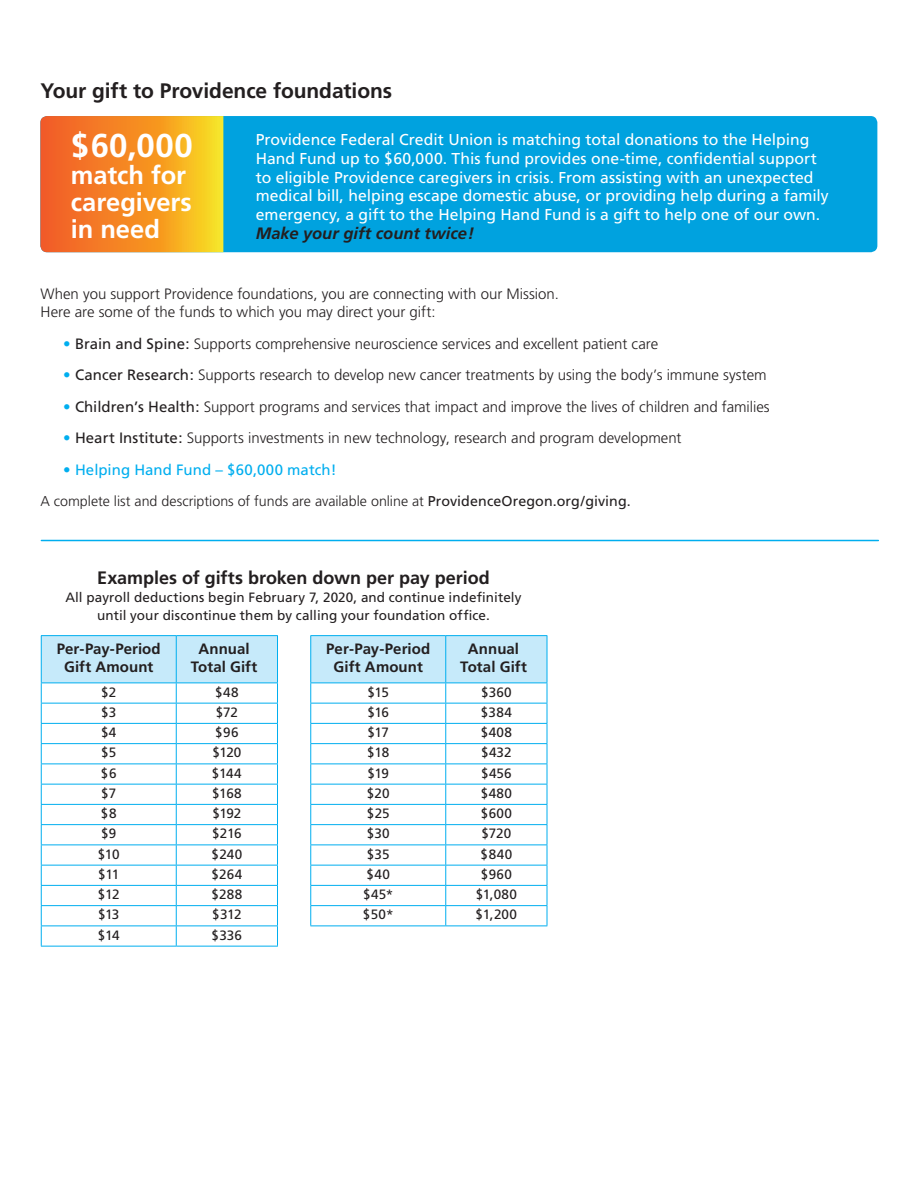
<style>
.page{position:relative;width:918px;height:1188px;background:#fff}
.page>*{position:absolute;margin:0;border:0;box-sizing:border-box;transform-origin:0 0}
.t1{font:700 33px "Frutiger";color:#fff}
.t2{font:700 25.5px/27px "Frutiger";letter-spacing:-.005em;color:#fff}
.t3{font:700 21px "Frutiger";letter-spacing:-.005em;color:#231f20}
.t4{font:700 18px "Frutiger";color:#231f20}
.t5{font:italic 700 16.5px "Frutiger";color:#231f20}
.t6{font:15.75px/18.8px "Frutiger";color:#fff}
.t7{font:300 15px/18px "Frutiger";color:#231f20}
.t8{font:700 15px "Frutiger";letter-spacing:.005em;color:#231f20}
.t9{font:15px "Frutiger";letter-spacing:.005em;color:#00aeef}
.t10{font:300 14.25px "Frutiger";color:#231f20}
.t11{font:13.5px/18px "Frutiger";letter-spacing:.005em;color:#231f20;text-align:center}
.s1{font-weight:400;color:#00aeef}
.s2{font-weight:400}
</style>
<div class="page">
<hr style="left:41px;top:635px;width:135px;height:1px;background:#00aeef">
<hr style="left:176px;top:635px;width:102px;height:1px;background:#00aeef">
<svg style="left:41px;top:636px;width:237px;height:310px"></svg>
<hr style="left:41px;top:824px;width:135px;height:1px;background:#00aeef">
<hr style="left:176px;top:824px;width:102px;height:1px;background:#00aeef">
<hr style="left:41px;top:845px;width:135px;height:1px;background:#00aeef">
<hr style="left:176px;top:845px;width:102px;height:1px;background:#00aeef">
<hr style="left:41px;top:865px;width:135px;height:1px;background:#00aeef">
<hr style="left:176px;top:865px;width:102px;height:1px;background:#00aeef">
<hr style="left:41px;top:885px;width:135px;height:1px;background:#00aeef">
<hr style="left:176px;top:885px;width:102px;height:1px;background:#00aeef">
<hr style="left:41px;top:905px;width:135px;height:1px;background:#00aeef">
<hr style="left:176px;top:905px;width:102px;height:1px;background:#00aeef">
<hr style="left:41px;top:926px;width:135px;height:1px;background:#00aeef">
<hr style="left:176px;top:926px;width:102px;height:1px;background:#00aeef">
<hr style="left:41px;top:946px;width:135px;height:1px;background:#00aeef">
<hr style="left:176px;top:946px;width:102px;height:1px;background:#00aeef">
<hr style="left:41px;top:540px;width:837px;height:1px;background:#00aeef">
<div style="left:40px;top:116px;width:837px;height:136px;background:#00a2df;border-radius:7px"></div>
<svg style="left:40px;top:116px;width:183px;height:136px;background:#f49225"></svg>
<hr style="left:310px;top:635px;width:136px;height:1px;background:#00aeef">
<hr style="left:446px;top:635px;width:101px;height:1px;background:#00aeef">
<hr style="left:310px;top:926px;width:136px;height:1px;background:#00aeef">
<hr style="left:446px;top:926px;width:101px;height:1px;background:#00aeef">
<svg style="left:310px;top:636px;width:238px;height:290px"></svg>
<hr style="left:310px;top:683px;width:136px;height:1px;background:#00aeef">
<hr style="left:446px;top:683px;width:101px;height:1px;background:#00aeef">
<hr style="left:310px;top:703px;width:136px;height:1px;background:#00aeef">
<hr style="left:446px;top:703px;width:101px;height:1px;background:#00aeef">
<p class="t3" style="left:40px;top:78px;width:353px">Your gift to Providence foundations</p>
<p class="t1" style="left:71px;top:126px;width:123px">$60,000</p>
<p class="t2" style="left:71px;top:161px;width:122px">match for caregivers in need</p>
<p class="t6" style="left:256px;top:130px;width:575px">Providence Federal Credit Union is matching total donations to the Helping Hand Fund up to $60,000. This fund provides one-time, confidential support to eligible Providence caregivers in crisis. From assisting with an unexpected medical bill, helping escape domestic abuse, or providing help during a family emergency, a gift to the Helping Hand Fund is a gift to help one of our own.</p>
<p class="t5" style="left:256px;top:224px;width:220px">Make your gift count twice!</p>
<p class="t7" style="left:40px;top:286px;width:520px">When you support Providence foundations, you are connecting with our Mission.<br>Here are some of the funds to which you may direct your gift:</p>
<p class="t7" style="left:63px;top:335px;width:597px"><span class="s1">•</span> <span class="s2">Brain and Spine:</span> Supports comprehensive neuroscience services and excellent patient care</p>
<p class="t7" style="left:63px;top:367px;width:705px"><span class="s1">•</span> <span class="s2">Cancer Research:</span> Supports research to develop new cancer treatments by using the body’s immune system</p>
<p class="t7" style="left:63px;top:398px;width:708px"><span class="s1">•</span> <span class="s2">Children’s Health:</span> Support programs and services that impact and improve the lives of children and families</p>
<p class="t7" style="left:63px;top:430px;width:620px"><span class="s1">•</span> <span class="s2">Heart Institute:</span> Supports investments in new technology, research and program development</p>
<p class="t9" style="left:63px;top:461px;width:275px">• Helping Hand Fund – $60,000 match!</p>
<p class="t10" style="left:40px;top:493px;width:592px">A complete list and descriptions of funds are available online at <span class="s2">ProvidenceOregon.org/giving.</span></p>
<p class="t4" style="left:97px;top:567px;width:394px">Examples of gifts broken down per pay period</p>
<p class="t11" style="left:65px;top:588px;width:458px">All payroll deductions begin February 7, 2020, and continue indefinitely until your discontinue them by calling your foundation office.</p>
<p class="t8" style="left:57px;top:640px;width:106px">Per-Pay-Period</p>
<p class="t8" style="left:64px;top:658px;width:91px">Gift Amount</p>
<p class="t8" style="left:199px;top:640px;width:53px">Annual</p>
<p class="t8" style="left:191px;top:658px;width:68px">Total Gift</p>
<p class="t8" style="left:326px;top:640px;width:106px">Per-Pay-Period</p>
<p class="t8" style="left:334px;top:658px;width:91px">Gift Amount</p>
<p class="t8" style="left:468px;top:640px;width:53px">Annual</p>
<p class="t8" style="left:460px;top:658px;width:68px">Total Gift</p>
<p class="t11" style="left:101px;top:683px;width:17px">$2</p>
<p class="t11" style="left:215px;top:683px;width:25px">$48</p>
<p class="t11" style="left:101px;top:703px;width:17px">$3</p>
<p class="t11" style="left:216px;top:703px;width:24px">$72</p>
<p class="t11" style="left:101px;top:724px;width:17px">$4</p>
<p class="t11" style="left:215px;top:724px;width:25px">$96</p>
<p class="t11" style="left:101px;top:744px;width:17px">$5</p>
<p class="t11" style="left:212px;top:744px;width:31px">$120</p>
<p class="t11" style="left:101px;top:764px;width:17px">$6</p>
<p class="t11" style="left:212px;top:764px;width:31px">$144</p>
<p class="t11" style="left:101px;top:784px;width:16px">$7</p>
<p class="t11" style="left:212px;top:784px;width:31px">$168</p>
<p class="t11" style="left:101px;top:805px;width:17px">$8</p>
<p class="t11" style="left:212px;top:805px;width:31px">$192</p>
<p class="t11" style="left:101px;top:825px;width:17px">$9</p>
<p class="t11" style="left:212px;top:825px;width:31px">$216</p>
<p class="t11" style="left:98px;top:845px;width:23px">$10</p>
<p class="t11" style="left:212px;top:845px;width:32px">$240</p>
<p class="t11" style="left:98px;top:865px;width:23px">$11</p>
<p class="t11" style="left:212px;top:865px;width:32px">$264</p>
<p class="t11" style="left:98px;top:886px;width:23px">$12</p>
<p class="t11" style="left:211px;top:886px;width:32px">$288</p>
<p class="t11" style="left:98px;top:906px;width:23px">$13</p>
<p class="t11" style="left:212px;top:906px;width:31px">$312</p>
<p class="t11" style="left:98px;top:926px;width:23px">$14</p>
<p class="t11" style="left:212px;top:926px;width:32px">$336</p>
<p class="t11" style="left:367px;top:683px;width:23px">$15</p>
<p class="t11" style="left:481px;top:683px;width:32px">$360</p>
<p class="t11" style="left:367px;top:703px;width:23px">$16</p>
<p class="t11" style="left:481px;top:703px;width:33px">$384</p>
<p class="t11" style="left:368px;top:724px;width:23px">$17</p>
<p class="t11" style="left:481px;top:724px;width:33px">$408</p>
<p class="t11" style="left:367px;top:744px;width:23px">$18</p>
<p class="t11" style="left:481px;top:744px;width:32px">$432</p>
<p class="t11" style="left:367px;top:764px;width:23px">$19</p>
<p class="t11" style="left:481px;top:764px;width:32px">$456</p>
<p class="t11" style="left:367px;top:784px;width:24px">$20</p>
<p class="t11" style="left:481px;top:784px;width:33px">$480</p>
<p class="t11" style="left:367px;top:805px;width:24px">$25</p>
<p class="t11" style="left:481px;top:805px;width:33px">$600</p>
<p class="t11" style="left:367px;top:825px;width:25px">$30</p>
<p class="t11" style="left:481px;top:825px;width:31px">$720</p>
<p class="t11" style="left:367px;top:845px;width:24px">$35</p>
<p class="t11" style="left:481px;top:845px;width:33px">$840</p>
<p class="t11" style="left:367px;top:865px;width:25px">$40</p>
<p class="t11" style="left:481px;top:865px;width:33px">$960</p>
<p class="t11" style="left:363px;top:886px;width:32px">$45*</p>
<p class="t11" style="left:476px;top:886px;width:43px">$1,080</p>
<p class="t11" style="left:363px;top:906px;width:32px">$50*</p>
<p class="t11" style="left:476px;top:906px;width:43px">$1,200</p>
</div>
